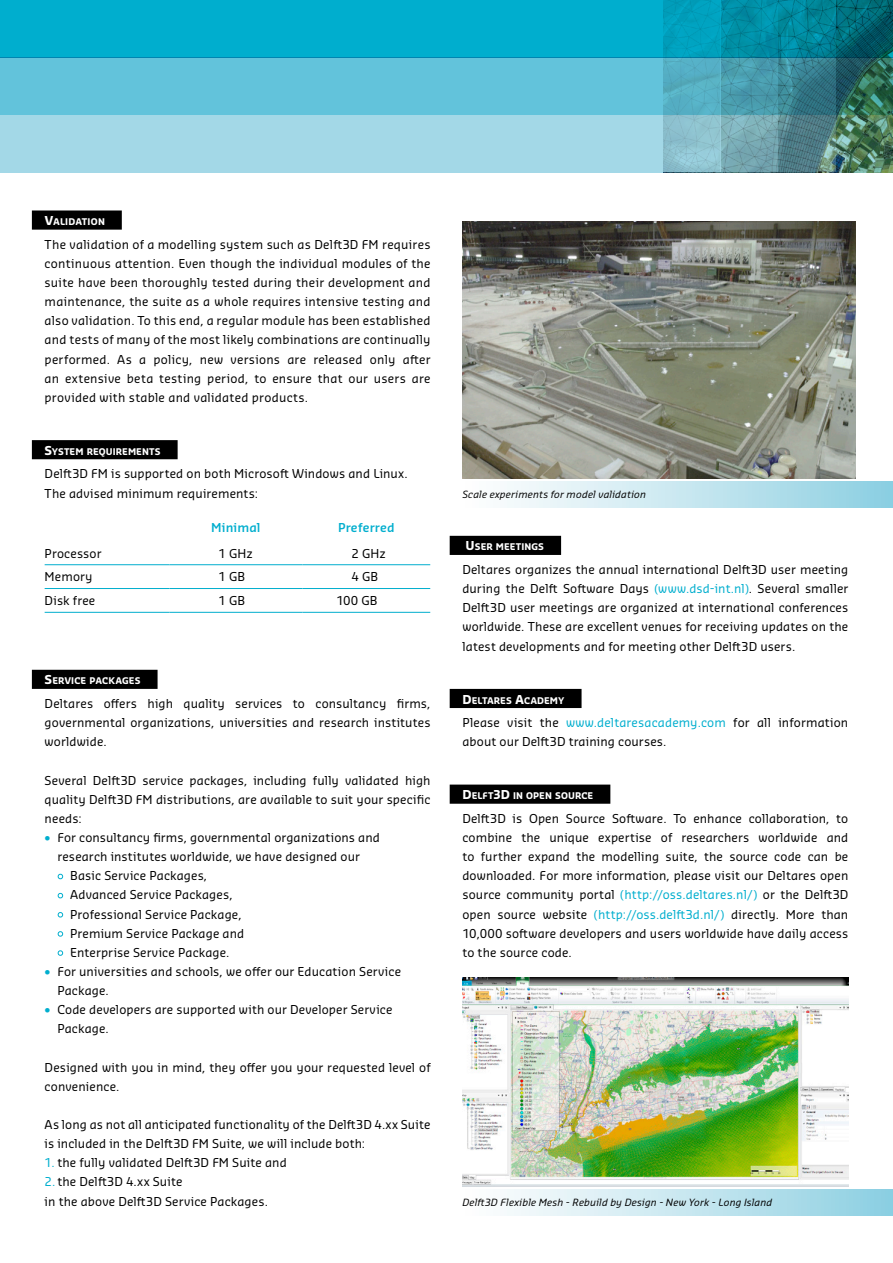
<style>
.page{position:relative;width:893px;height:1263px;background:#fff}
.page>*{position:absolute;margin:0;border:0;box-sizing:border-box;transform-origin:0 0}
.t1{font:12px/19.2px "Sansa Pro";letter-spacing:.01em;color:#000}
.t2{font:600 12px "Sansa Pro";letter-spacing:.01em;color:#00aece}
.t3{font:italic 9.75px "Sansa Pro";letter-spacing:.015em;color:#000}
.t4{font:700 9px "Sansa Pro";letter-spacing:.01em;color:#fff}
.s1{font-size:12px}
.s2{color:#00aece}
</style>
<div class="page">
<svg style="left:0;top:0;width:893px;height:57px;background:#00a3c0"></svg>
<svg style="left:0;top:57px;width:893px;height:58px;background:#57b3c8"></svg>
<svg style="left:0;top:115px;width:893px;height:57px;background:#94c8d3"></svg>
<div style="left:32px;top:210px;width:90px;height:20px;background:#000"></div>
<div style="left:32px;top:440px;width:146px;height:19px;background:#000"></div>
<div style="left:32px;top:670px;width:126px;height:19px;background:#000"></div>
<hr style="left:45px;top:564px;width:124px;height:1px;background:#00aece">
<hr style="left:169px;top:564px;width:133px;height:1px;background:#00aece">
<hr style="left:302px;top:564px;width:128px;height:1px;background:#00aece">
<hr style="left:45px;top:588px;width:124px;height:1px;background:#00aece">
<hr style="left:169px;top:588px;width:133px;height:1px;background:#00aece">
<hr style="left:302px;top:588px;width:128px;height:1px;background:#00aece">
<hr style="left:45px;top:612px;width:124px;height:1px;background:#00aece">
<hr style="left:169px;top:612px;width:133px;height:1px;background:#00aece">
<hr style="left:302px;top:612px;width:128px;height:1px;background:#00aece">
<svg style="left:58px;top:874px;width:5px;height:5px"></svg>
<svg style="left:58px;top:893px;width:5px;height:5px"></svg>
<svg style="left:58px;top:912px;width:5px;height:5px"></svg>
<svg style="left:58px;top:931px;width:5px;height:5px"></svg>
<svg style="left:58px;top:950px;width:5px;height:6px"></svg>
<div style="left:450px;top:536px;width:111px;height:19px;background:#000"></div>
<div style="left:450px;top:689px;width:132px;height:19px;background:#000"></div>
<div style="left:450px;top:784px;width:160px;height:20px;background:#000"></div>
<img style="left:462px;top:221px;width:394px;height:257px">
<img style="left:462px;top:977px;width:386px;height:209px">
<div style="left:462px;top:1190px;width:431px;height:25px;background:linear-gradient(to right,#fff,#8ed0e2)"></div>
<div style="left:462px;top:482px;width:431px;height:25px;background:linear-gradient(to right,#fff,#8ed0e2)"></div>
<p class="t4" style="left:45px;top:216px;width:62px"><span class="s1">V</span>ALIDATION</p>
<p class="t1" style="left:45px;top:234px;width:387px;text-align:justify">The validation of a modelling system such as Delft3D FM requires continuous attention. Even though the individual modules of the suite have been thoroughly tested during their development and maintenance, the suite as a whole requires intensive testing and also validation. To this end, a regular module has been established and tests of many of the most likely combinations are continually performed. As a policy, new versions are released only after an extensive beta testing period, to ensure that our users are provided with stable and validated products.</p>
<p class="t4" style="left:45px;top:445px;width:117px"><span class="s1">S</span>YSTEM REQUIREM ENTS</p>
<p class="t1" style="left:45px;top:464px;width:364px">Delft3D FM is supported on both Microsoft Windows and Linux.<br>The advised minimum requirements:</p>
<p class="t2" style="left:211px;top:520px;width:51px">Minimal</p>
<p class="t2" style="left:338px;top:520px;width:58px">Preferred</p>
<p class="t1" style="left:45px;top:543px;width:58px">Processor</p>
<p class="t1" style="left:218px;top:543px;width:36px">1 GHz</p>
<p class="t1" style="left:351px;top:543px;width:36px">2 GHz</p>
<p class="t1" style="left:45px;top:567px;width:49px">Memory</p>
<p class="t1" style="left:218px;top:567px;width:28px">1 GB</p>
<p class="t1" style="left:351px;top:567px;width:28px">4 GB</p>
<p class="t1" style="left:45px;top:591px;width:52px">Disk free</p>
<p class="t1" style="left:218px;top:591px;width:28px">1 GB</p>
<p class="t1" style="left:336px;top:591px;width:43px">100 GB</p>
<p class="t4" style="left:45px;top:675px;width:97px"><span class="s1">S</span>ERVICE PACKAGES</p>
<p class="t1" style="left:45px;top:693px;width:387px;text-align:justify">Deltares offers high quality services to consultancy firms, governmental organizations, universities and research institutes worldwide.</p>
<p class="t1" style="left:45px;top:770px;width:387px;text-align:justify">Several Delft3D service packages, including fully validated high quality Delft3D FM distributions, are available to suit your specific needs:</p>
<p class="t1" style="left:45px;top:827px;width:337px"><span class="s2">•</span> For consultancy firms, governmental organizations and</p>
<p class="t1" style="left:57px;top:847px;width:304px">research institutes worldwide, we have designed our</p>
<p class="t1" style="left:70px;top:866px;width:139px">Basic Service Packages,</p>
<p class="t1" style="left:70px;top:885px;width:164px">Advanced Service Packages,</p>
<p class="t1" style="left:70px;top:904px;width:173px">Professional Service Package,</p>
<p class="t1" style="left:70px;top:923px;width:176px">Premium Service Package and</p>
<p class="t1" style="left:70px;top:942px;width:161px">Enterprise Service Package.</p>
<p class="t1" style="left:57px;top:961px;width:345px;text-indent:-13px"><span class="s2">•</span> For universities and schools, we offer our Education Service<br>Package.</p>
<p class="t1" style="left:57px;top:1000px;width:337px;text-indent:-13px"><span class="s2">•</span> Code developers are supported with our Developer Service<br>Package.</p>
<p class="t1" style="left:45px;top:1057px;width:387px">Designed with you in mind, they offer you your requested level of convenience.</p>
<p class="t1" style="left:45px;top:1114px;width:387px">As long as not all anticipated functionality of the Delft3D 4.xx Suite is included in the Delft3D FM Suite, we will include both:</p>
<p class="t1" style="left:45px;top:1153px;width:244px"><span class="s2">1.</span> the fully validated Delft3D FM Suite and</p>
<p class="t1" style="left:45px;top:1172px;width:225px"><span class="s2">2.</span> the Delft3D 4.xx Suite<br>in the above Delft3D Service Packages.</p>
<p class="t3" style="left:462px;top:487px;width:185px">Scale experiments for model validation</p>
<p class="t4" style="left:466px;top:541px;width:80px"><span class="s1">U</span>SER MEETINGS</p>
<p class="t1" style="left:462px;top:560px;width:387px;text-align:justify">Deltares organizes the annual international Delft3D user meeting during the Delft Software Days <span class="s2">(www.dsd-int.nl)</span>. Several smaller Delft3D user meetings are organized at international conferences worldwide. These are excellent venues for receiving updates on the latest developments and for meeting other Delft3D users.</p>
<p class="t4" style="left:462px;top:694px;width:104px"><span class="s1">D</span>ELTARES <span class="s1">A</span>CADEMY</p>
<p class="t1" style="left:462px;top:713px;width:387px">Please visit the <span class="s2">www.deltaresacademy.com</span> for all information about our Delft3D training courses.</p>
<p class="t4" style="left:462px;top:790px;width:132px"><span class="s1">D</span>ELFT<span class="s1">3D</span> IN OPEN SOURCE</p>
<p class="t1" style="left:462px;top:808px;width:387px;text-align:justify">Delft3D is Open Source Software. To enhance collaboration, to combine the unique expertise of researchers worldwide and to further expand the modelling suite, the source code can be downloaded. For more information, please visit our Deltares open source community portal <span class="s2">(http://oss.deltares.nl/)</span> or the Delft3D open source website <span class="s2">(http://oss.delft3d.nl/)</span> directly. More than 10,000 software developers and users worldwide have daily access to the source code.</p>
<p class="t3" style="left:462px;top:1195px;width:311px">Delft3D Flexible Mesh - Rebuild by Design - New York - Long Island</p>
</div>
